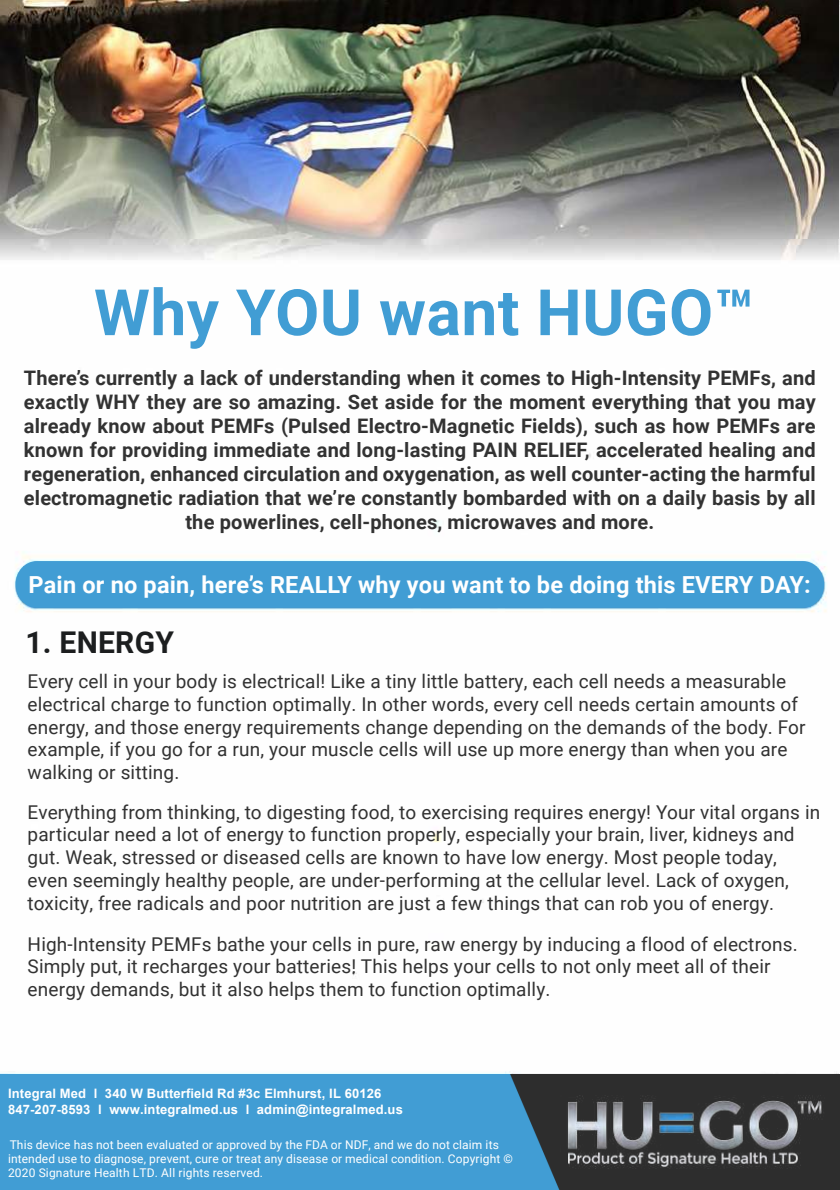
<style>
.page{position:relative;width:840px;height:1190px;background:#fff}
.page>*{position:absolute;margin:0;border:0;box-sizing:border-box;transform-origin:0 0}
.t1{font:700 64px "Roboto";letter-spacing:.01em;color:#419dd4}
.t2{font:700 30px "Roboto";letter-spacing:.01em;color:#1c1e1f}
.t3{font:700 23.6px "Roboto";letter-spacing:.01em;color:#fff}
.t4{font:700 20px/24px "Roboto";letter-spacing:.01em;color:#323232;text-align:center}
.t5{font:19px/22.8px "Roboto";letter-spacing:.01em;color:#323232}
.t6{font:700 13px/15.6px "Arial";letter-spacing:.01em;color:#fff}
.t7{font:12px/14.4px "Roboto";letter-spacing:.01em;color:#fff}
.s1{font-style:inherit}
</style>
<div class="page">
<img style="left:0;top:0;width:839px;height:1074px">
<img style="left:0;top:0;width:838px;height:238px">
<img style="left:0;top:1074px;width:839px;height:116px">
<img style="left:560px;top:1096px;width:268px;height:73px">
<div style="left:16px;top:561px;width:807px;height:47px;background:#419dd4;border-radius:22px"></div>
<h1 class="t1" style="left:94px;top:267px;width:661px">Why YOU want HUGO™</h1>
<p class="t4" style="left:24px;top:365px;width:793px">There’s currently a lack of understanding when it comes to High-Intensity PEMFs, and exactly WHY they are so amazing. Set aside for the moment everything that you may already know about PEMFs (Pulsed Electro-Magnetic Fields), such as how PEMFs are known for providing immediate and long-lasting PAIN RELIEF, accelerated healing and regeneration, enhanced circulation and oxygenation, as well counter-acting the harmful electromagnetic radiation that we’re constantly bombarded with on a daily basis by all the powerlines, cell-phones, microwaves and more.</p>
<p class="t3" style="left:29px;top:568px;width:783px">Pain or no pain, here’s REALLY why you want to be doing this EVERY DAY:</p>
<h2 class="t2" style="left:25px;top:621px;width:150px">1. ENERGY</h2>
<p class="t5" style="left:28px;top:669px;width:779px">Every cell in your body is electrical! Like a tiny little battery, each cell needs a measurable electrical charge to function optimally. In other words, every cell needs certain amounts of energy, and those energy requirements change depending on the demands of the body. For example, if you go for a run, your muscle cells will use up more energy than when you are walking or sitting.</p>
<p class="t5" style="left:28px;top:800px;width:794px">Everything from thinking, to digesting food, to exercising requires energy! Your vital organs in particular need a lot of energy to function properly, especially your brain, liver, kidneys and gut. Weak, stressed or diseased cells are known to have low energy. Most people today, even seemingly healthy people, are under-performing at the cellular level. Lack of oxygen, toxicity, free radicals and poor nutrition are just a few things that can rob you of energy.</p>
<p class="t5" style="left:28px;top:932px;width:771px">High-Intensity PEMFs bathe your cells in pure, raw energy by inducing a flood of electrons.<br>Simply put, it recharges your batteries! This helps your cells to not only meet all of their energy demands, but it also helps them to function optimally.</p>
<p class="t6" style="left:8px;top:1086px;width:396px">Integral Med l 340 W Butterfield Rd #3c Elmhurst, IL 60126<br>847-207-8593 l www.integralmed.us l admin@integralmed.us</p>
<p class="t7" style="left:8px;top:1136px;width:506px">This device has not been evaluated or approved by the FDA or NDF, and we do not claim its intended use to diagnose, prevent, cure or treat any disease or medical condition. <span class="s1">Copyright ©<br>2020 Signature Health LTD. All rights reserved.</span></p>
</div>
